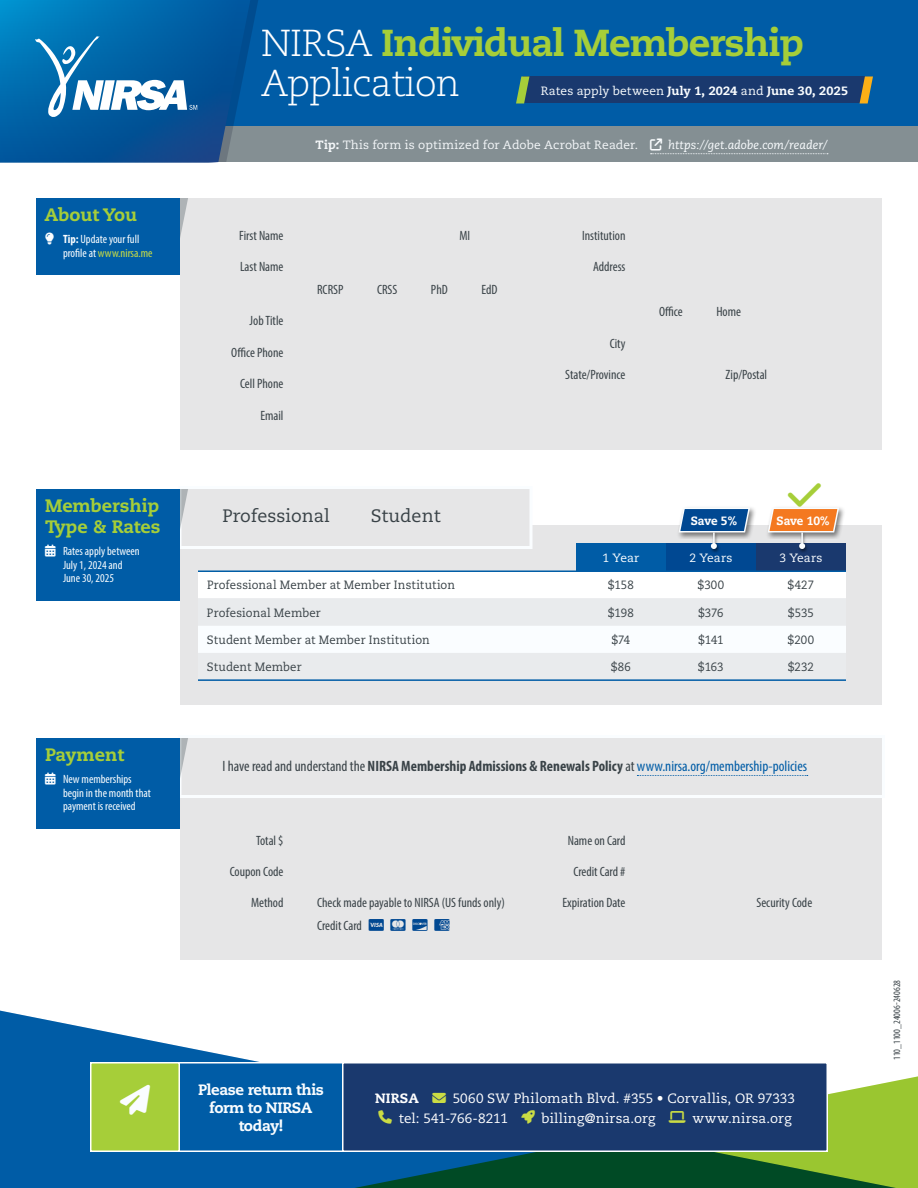
<style>
.page{position:relative;width:918px;height:1188px;background:#fff}
.page>*{position:absolute;margin:0;border:0;box-sizing:border-box;transform-origin:0 0}
.t1{font:800 37.5px "Caecilia LT Pro 85";letter-spacing:-.025em;color:#a6ce39}
.t2{font:300 37.5px "Caecilia LT Pro 45";letter-spacing:-.025em;color:#fff}
.t3{font:800 18px/21px "Caecilia LT Pro 85";color:#a6ce39}
.t4{font:18px "Caecilia LT Pro 55 Roman";color:#394247}
.t5{font:700 condensed 15px "Myriad Pro";color:#394247}
.t6{font:800 15px/18px "Caecilia LT Pro 85";letter-spacing:-.025em;color:#fafdff;text-align:center}
.t7{font:condensed 13.5px/22.5px "Myriad Pro";color:#394247}
.t8{font:13.5px "Caecilia LT Pro 55 Roman";letter-spacing:.01em;color:#fff}
.t9{font:12px "Caecilia LT Pro 55 Roman";letter-spacing:.005em;color:#394247;scale:.95 1}
.t10{font:condensed 12px/13.5px "Myriad Pro";color:#fafdff}
.t11{font:12px "Caecilia LT Pro 55 Roman";letter-spacing:.01em;color:#f4f7f9}
.t12{font:800 12px "Caecilia LT Pro 85";letter-spacing:.01em;color:#fafdff}
.t13{font:italic 12px "Caecilia LT Pro 56";color:#fafdff}
.t14{font:12px "Caecilia LT Pro 55 Roman";letter-spacing:.005em;color:#fafdff}
.t15{font:800 12px "Caecilia LT Pro 85";letter-spacing:-.01em;color:#fff;scale:.95 1}
.t16{font:condensed 9.75px "Myriad Pro";color:#394247}
.s1{font-weight:700}
.s2{color:#cadc44}
.s3{font-family:"Caecilia LT Pro 45";font-weight:300;color:#fff}
.s4{font-family:"Caecilia LT Pro 85";font-weight:800}
.s5{font-family:"Caecilia LT Pro 55 Roman";font-weight:400}
.s6{font-weight:400}
.s7{font-weight:400;color:#005ca6}
</style>
<div class="page">
<svg style="left:0;top:1010px;width:259px;height:178px;fill:#005ca6"></svg>
<svg style="left:228px;top:1076px;width:690px;height:112px;background:#377a4e"></svg>
<div style="left:179px;top:1063px;width:164px;height:88px;background:#005ca6"></div>
<div style="left:178px;top:1062px;width:166px;height:90px;border:2px solid #fff"></div>
<div style="left:343px;top:1063px;width:484px;height:88px;background:#1a396e"></div>
<div style="left:342px;top:1062px;width:486px;height:90px;border:2px solid #fff"></div>
<div style="left:91px;top:1063px;width:88px;height:88px;background:#a6ce39"></div>
<div style="left:90px;top:1062px;width:90px;height:90px;border:2px solid #fff"></div>
<div style="left:0;top:0;width:918px;height:162px;background:#005ca6"></div>
<div style="left:212px;top:126px;width:706px;height:36px;background:#848f93"></div>
<svg style="left:0;top:0;width:258px;height:162px"></svg>
<div style="left:180px;top:525px;width:702px;height:180px;background:#e6e6e7"></div>
<div style="left:576px;top:543px;width:90px;height:28px;background:#005ca6"></div>
<div style="left:666px;top:543px;width:90px;height:28px;background:#004892"></div>
<div style="left:756px;top:543px;width:90px;height:28px;background:#1a396e"></div>
<div style="left:198px;top:572px;width:648px;height:26px;background:#fff"></div>
<div style="left:198px;top:626px;width:648px;height:27px;background:#fafdff"></div>
<hr style="left:198px;top:570px;width:378px;height:2px;background:#005ca6">
<hr style="left:576px;top:570px;width:90px;height:2px;background:#005ca6">
<hr style="left:666px;top:570px;width:90px;height:2px;background:#005ca6">
<hr style="left:756px;top:570px;width:90px;height:2px;background:#005ca6">
<hr style="left:198px;top:679px;width:378px;height:2px;background:#005ca6">
<hr style="left:576px;top:679px;width:90px;height:2px;background:#005ca6">
<hr style="left:666px;top:679px;width:90px;height:2px;background:#005ca6">
<hr style="left:756px;top:679px;width:90px;height:2px;background:#005ca6">
<div style="left:676px;top:505px;width:81px;height:34px;background:#000;opacity:.5"></div>
<div style="left:710px;top:531px;width:11px;height:22px;background:#000;opacity:.5"></div>
<svg style="left:678px;top:507px;width:73px;height:42px"></svg>
<div style="left:766px;top:505px;width:80px;height:34px;background:#000;opacity:.5"></div>
<div style="left:798px;top:531px;width:11px;height:22px;background:#000;opacity:.5"></div>
<div style="left:180px;top:798px;width:702px;height:162px;background:#e6e6e7"></div>
<div style="left:180px;top:198px;width:702px;height:252px;background:#e6e6e7"></div>
<div style="left:36px;top:489px;width:144px;height:111px;background:#005ca6"></div>
<svg style="left:180px;top:489px;width:353px;height:60px"></svg>
<div style="left:36px;top:738px;width:144px;height:90px;background:#005ca6"></div>
<div style="left:180px;top:738px;width:702px;height:57px;background:#e6e6e7"></div>
<div style="left:36px;top:198px;width:144px;height:77px;background:#005ca6"></div>
<svg style="left:180px;top:198px;width:8px;height:40px"></svg>
<div style="left:524px;top:76px;width:342px;height:28px;background:#1a396e"></div>
<svg style="left:516px;top:76px;width:13px;height:28px"></svg>
<svg style="left:860px;top:76px;width:13px;height:28px"></svg>
<svg style="left:650px;top:153px;width:178px;height:1px"></svg>
<svg style="left:767px;top:505px;width:73px;height:44px"></svg>
<h2 class="t3" style="left:45px;top:204px;width:94px">About You</h2>
<p class="t10" style="left:63px;top:232px;width:91px"><span class="s1">Tip:</span> Update your full profile at <span class="s2">www.nirsa.me</span></p>
<h2 class="t3" style="left:45px;top:495px;width:117px">Membership<br>Type &amp; Rates</h2>
<p class="t10" style="left:63px;top:544px;width:78px;text-indent:-18px">▲ Rates apply between<br>July 1, 2024 and<br>June 30, 2025</p>
<h2 class="t3" style="left:45px;top:744px;width:81px">Payment</h2>
<p class="t10" style="left:63px;top:772px;width:89px;text-indent:-18px">▲ New memberships begin in the month that payment is received</p>
<h1 class="t1" style="left:261px;top:17px;width:545px"><span class="s3">NIRSA</span> Individual Membership</h1>
<h1 class="t2" style="left:261px;top:59px;width:200px">Application</h1>
<p class="t11" style="left:316px;top:137px;width:324px"><span class="s4">Tip:</span> This form is optimized for Adobe Acrobat Reader.</p>
<p class="t13" style="left:668px;top:137px;width:161px">https://get.adobe.com/reader/</p>
<p class="t12" style="left:541px;top:82px;width:309px"><span class="s5">Rates apply between</span> July 1, 2024 <span class="s5">and</span> June 30, 2025</p>
<p class="t7" style="left:239px;top:224px;width:46px">First Name</p>
<p class="t7" style="left:459px;top:224px;width:12px">MI</p>
<p class="t7" style="left:240px;top:256px;width:45px">Last Name</p>
<p class="t7" style="left:317px;top:278px;width:28px">RCRSP</p>
<p class="t7" style="left:377px;top:278px;width:22px">CRSS</p>
<p class="t7" style="left:431px;top:278px;width:18px">PhD</p>
<p class="t7" style="left:481px;top:278px;width:17px">EdD</p>
<p class="t7" style="left:250px;top:310px;width:35px">Job Title</p>
<p class="t7" style="left:231px;top:341px;width:54px">Office Phone</p>
<p class="t7" style="left:240px;top:373px;width:45px">Cell Phone</p>
<p class="t7" style="left:260px;top:404px;width:25px">Email</p>
<p class="t7" style="left:582px;top:224px;width:45px">Institution</p>
<p class="t7" style="left:593px;top:256px;width:34px">Address</p>
<p class="t7" style="left:659px;top:301px;width:25px">Office</p>
<p class="t7" style="left:716px;top:301px;width:26px">Home</p>
<p class="t7" style="left:610px;top:332px;width:17px">City</p>
<p class="t7" style="left:565px;top:364px;width:62px">State/Province</p>
<p class="t7" style="left:726px;top:364px;width:43px">Zip/Postal</p>
<h2 class="t4" style="left:223px;top:504px;width:109px">Professional</h2>
<h2 class="t4" style="left:371px;top:504px;width:71px">Student</h2>
<p class="t15" style="left:691px;top:512px;width:50px">Save 5%</p>
<p class="t15" style="left:776px;top:512px;width:57px">Save 10%</p>
<p class="t14" style="left:603px;top:550px;width:38px">1 Year</p>
<p class="t14" style="left:689px;top:550px;width:45px">2 Years</p>
<p class="t14" style="left:779px;top:550px;width:45px">3 Years</p>
<p class="t9" style="left:207px;top:577px;width:263px">Professional Member at Member Institution</p>
<p class="t9" style="left:608px;top:577px;width:29px">$158</p>
<p class="t9" style="left:698px;top:577px;width:29px">$300</p>
<p class="t9" style="left:788px;top:577px;width:29px">$427</p>
<p class="t9" style="left:207px;top:605px;width:121px">Profesional Member</p>
<p class="t9" style="left:608px;top:605px;width:29px">$198</p>
<p class="t9" style="left:698px;top:605px;width:28px">$376</p>
<p class="t9" style="left:788px;top:605px;width:28px">$535</p>
<p class="t9" style="left:207px;top:632px;width:236px">Student Member at Member Institution</p>
<p class="t9" style="left:612px;top:632px;width:21px">$74</p>
<p class="t9" style="left:699px;top:632px;width:28px">$141</p>
<p class="t9" style="left:788px;top:632px;width:29px">$200</p>
<p class="t9" style="left:207px;top:659px;width:101px">Student Member</p>
<p class="t9" style="left:611px;top:659px;width:22px">$86</p>
<p class="t9" style="left:698px;top:659px;width:28px">$163</p>
<p class="t9" style="left:788px;top:659px;width:29px">$232</p>
<p class="t5" style="left:223px;top:757px;width:586px"><span class="s6">I have read and understand the</span> NIRSA Membership Admissions &amp; Renewals Policy <span class="s6">at</span> <span class="s7">www.nirsa.org/membership-policies</span></p>
<p class="t7" style="left:256px;top:829px;width:29px">Total $</p>
<p class="t7" style="left:230px;top:860px;width:55px">Coupon Code</p>
<p class="t7" style="left:251px;top:892px;width:34px">Method</p>
<p class="t7" style="left:317px;top:892px;width:189px">Check made payable to NIRSA (US funds only)<br>Credit Card</p>
<p class="t7" style="left:568px;top:829px;width:59px">Name on Card</p>
<p class="t7" style="left:573px;top:860px;width:54px">Credit Card #</p>
<p class="t7" style="left:562px;top:892px;width:65px">Expiration Date</p>
<p class="t7" style="left:756px;top:892px;width:57px">Security Code</p>
<p class="t6" style="left:198px;top:1080px;width:127px">Please return this form to NIRSA today!</p>
<p class="t8" style="left:375px;top:1090px;width:421px"><span class="s4">NIRSA</span> <span class="s2">→</span> 5060 SW Philomath Blvd. #355 • Corvallis, OR 97333</p>
<p class="t8" style="left:399px;top:1109px;width:111px">tel: 541-766-8211</p>
<p class="t8" style="left:542px;top:1109px;width:115px">billing@nirsa.org</p>
<p class="t8" style="left:693px;top:1109px;width:100px">www.nirsa.org</p>
<p class="t16" style="left:891px;top:1060px;width:82px;rotate:-90deg">110_1100_24006-240628</p>
</div>
